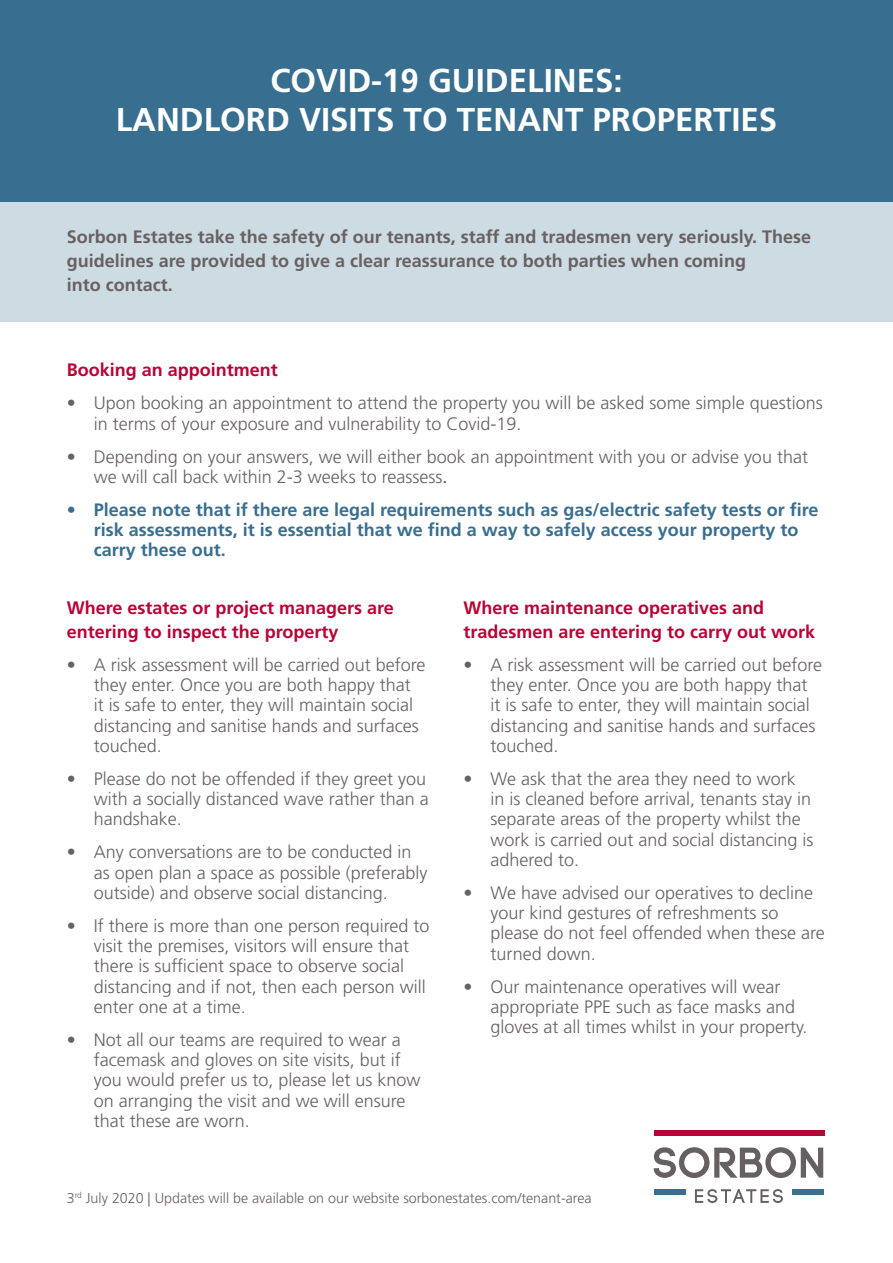
<style>
.page{position:relative;width:893px;height:1263px;background:#fff}
.page>*{position:absolute;margin:0;border:0;box-sizing:border-box;transform-origin:0 0}
.Back_Page_body{font:700 33px/39px "Frutiger LT Std";color:#fff;text-align:center}
.t1{font:300 18px/20.2px "Frutiger LT Std";color:#686061}
.t2{font:700 18px/20.2px "Frutiger LT Std";color:#386e8f}
.Back_Page_body-2{font:700 18px/24px "Frutiger LT Std";color:#686061}
.Back_Page_body-3{font:700 18px/24px "Frutiger LT Std";color:#b50536}
.Back_Page_body-4{font:300 14.25px "Frutiger LT Std";color:#686061}
.s1{font-weight:400}
</style>
<div class="page">
<div style="left:0;top:202px;width:893px;height:119px;background:#cddbe3"></div>
<div style="left:0;top:0;width:893px;height:202px;background:#386e8f"></div>
<svg style="left:653px;top:1130px;width:172px;height:73px"></svg>
<div style="left:654px;top:1131px;width:170px;height:5px;background:#b50536"></div>
<p class="Back_Page_body" style="left:116px;top:61px;width:663px">COVID-19 GUIDELINES:<br>LANDLORD VISITS TO TENANT PROPERTIES</p>
<p class="Back_Page_body-2" style="left:67px;top:225px;width:746px">Sorbon Estates take the safety of our tenants, staff and tradesmen very seriously. These guidelines are provided to give a clear reassurance to both parties when coming<br>into contact.</p>
<p class="Back_Page_body-3" style="left:67px;top:358px;width:213px">Booking an appointment</p>
<p class="t1" style="left:94px;top:393px;width:730px;text-indent:-27px">• Upon booking an appointment to attend the property you will be asked some simple questions in terms of your exposure and vulnerability to Covid-19.</p>
<p class="t1" style="left:94px;top:446px;width:716px;text-indent:-27px">• Depending on your answers, we will either book an appointment with you or advise you that we will call back within 2-3 weeks to reassess<span class="s1">.</span></p>
<p class="t2" style="left:94px;top:500px;width:726px;text-indent:-27px">• Please note that if there are legal requirements such as gas/electric safety tests or fire risk assessments, it is essential that we find a way to safely access your property to carry these out.</p>
<p class="Back_Page_body-3" style="left:67px;top:596px;width:329px">Where estates or project managers are entering to inspect the property</p>
<p class="t1" style="left:94px;top:655px;width:333px;text-indent:-27px">• A risk assessment will be carried out before they enter. Once you are both happy that<br>it is safe to enter, they will maintain social distancing and sanitise hands and surfaces touched.</p>
<p class="t1" style="left:94px;top:769px;width:337px;text-indent:-27px">• Please do not be offended if they greet you with a socially distanced wave rather than a handshake.</p>
<p class="t1" style="left:94px;top:842px;width:335px;text-indent:-27px">• Any conversations are to be conducted in as open plan a space as possible (preferably outside) and observe social distancing.</p>
<p class="t1" style="left:94px;top:916px;width:337px;text-indent:-27px">• If there is more than one person required to visit the premises, visitors will ensure that there is sufficient space to observe social distancing and if not, then each person will enter one at a time.</p>
<p class="t1" style="left:94px;top:1030px;width:328px;text-indent:-27px">• Not all our teams are required to wear a facemask and gloves on site visits, but if you would prefer us to, please let us know on arranging the visit and we will ensure that these are worn.</p>
<p class="Back_Page_body-3" style="left:463px;top:596px;width:353px">Where maintenance operatives and tradesmen are entering to carry out work</p>
<p class="t1" style="left:490px;top:655px;width:333px;text-indent:-27px">• A risk assessment will be carried out before they enter. Once you are both happy that<br>it is safe to enter, they will maintain social distancing and sanitise hands and surfaces touched.</p>
<p class="t1" style="left:490px;top:769px;width:325px;text-indent:-27px">• We ask that the area they need to work in is cleaned before arrival, tenants stay in separate areas of the property whilst the work is carried out and social distancing is adhered to.</p>
<p class="t1" style="left:490px;top:883px;width:336px;text-indent:-27px">• We have advised our operatives to decline your kind gestures of refreshments so please do not feel offended when these are turned down.</p>
<p class="t1" style="left:490px;top:976px;width:319px;text-indent:-27px">• Our maintenance operatives will wear appropriate PPE such as face masks and gloves at all times whilst in your property.</p>
<p class="Back_Page_body-4" style="left:67px;top:1190px;width:526px">3<sup>rd</sup> July 2020 | Updates will be available on our website sorbonestates.com/tenant-area</p>
</div>
